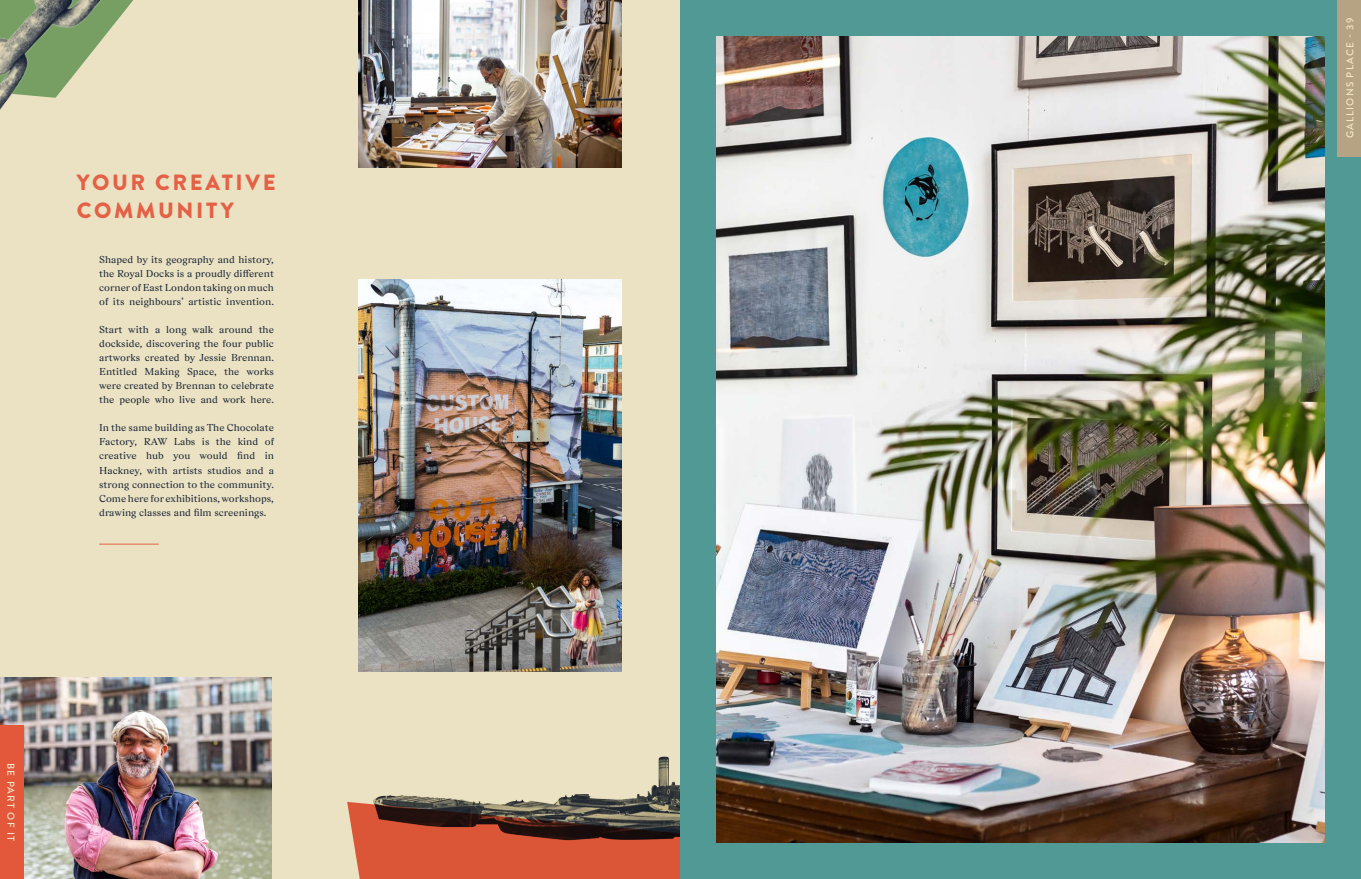
<style>
.page{position:relative;width:1361px;height:879px;background:#fff}
.page>*{position:absolute;margin:0;border:0;box-sizing:border-box;transform-origin:0 0}
.t1{font:900 22px/28px "Brandon Grotesque";letter-spacing:.12em;color:#e46146}
.t2{font:10px/14px "Gza";color:#1e2939;text-align:justify}
.t3{font:500 10px "Brandon Grotesque";letter-spacing:.12em;color:#f3e7c7}
</style>
<div class="page">
<div style="left:0;top:0;width:680px;height:879px;background:#ebe2c3"></div>
<div style="left:347px;top:802px;width:333px;height:77px;background:#db5637"></div>
<img style="left:359px;top:0;width:263px;height:167px">
<img style="left:0;top:677px;width:271px;height:202px">
<hr style="left:99px;top:543px;width:60px;height:1px;background:#e46146">
<img style="left:359px;top:279px;width:263px;height:392px">
<img style="left:360px;top:756px;width:320px;height:94px">
<div style="left:680px;top:0;width:681px;height:879px;background:#519994"></div>
<img style="left:716px;top:36px;width:609px;height:807px">
<img style="left:0;top:0;width:128px;height:110px">
<div style="left:0;top:725px;width:24px;height:154px;background:#e3583b"></div>
<div style="left:1337px;top:0;width:24px;height:156px;background:#b6a384"></div>
<h1 class="t1" style="left:77px;top:169px;width:200px">YOUR CREATIVE<br>COMMUNITY</h1>
<p class="t2" style="left:99px;top:253px;width:176px">Shaped by its geography and history, the Royal Docks is a proudly different corner of East London taking on much of its neighbours’ artistic invention.</p>
<p class="t2" style="left:99px;top:323px;width:176px">Start with a long walk around the dockside, discovering the four public artworks created by Jessie Brennan.<br>Entitled Making Space, the works were created by Brennan to celebrate the people who live and work here.</p>
<p class="t2" style="left:99px;top:421px;width:177px">In the same building as The Chocolate Factory, RAW Labs is the kind of creative hub you would find in Hackney, with artists studios and a strong connection to the community.<br>Come here for exhibitions, workshops, drawing classes and film screenings.</p>
<p class="t3" style="left:18px;top:763px;width:79px;rotate:90deg">BE PART OF IT</p>
<p class="t3" style="left:1343px;top:138px;width:122px;rotate:-90deg">GALLIONS PLACE - 39</p>
</div>
